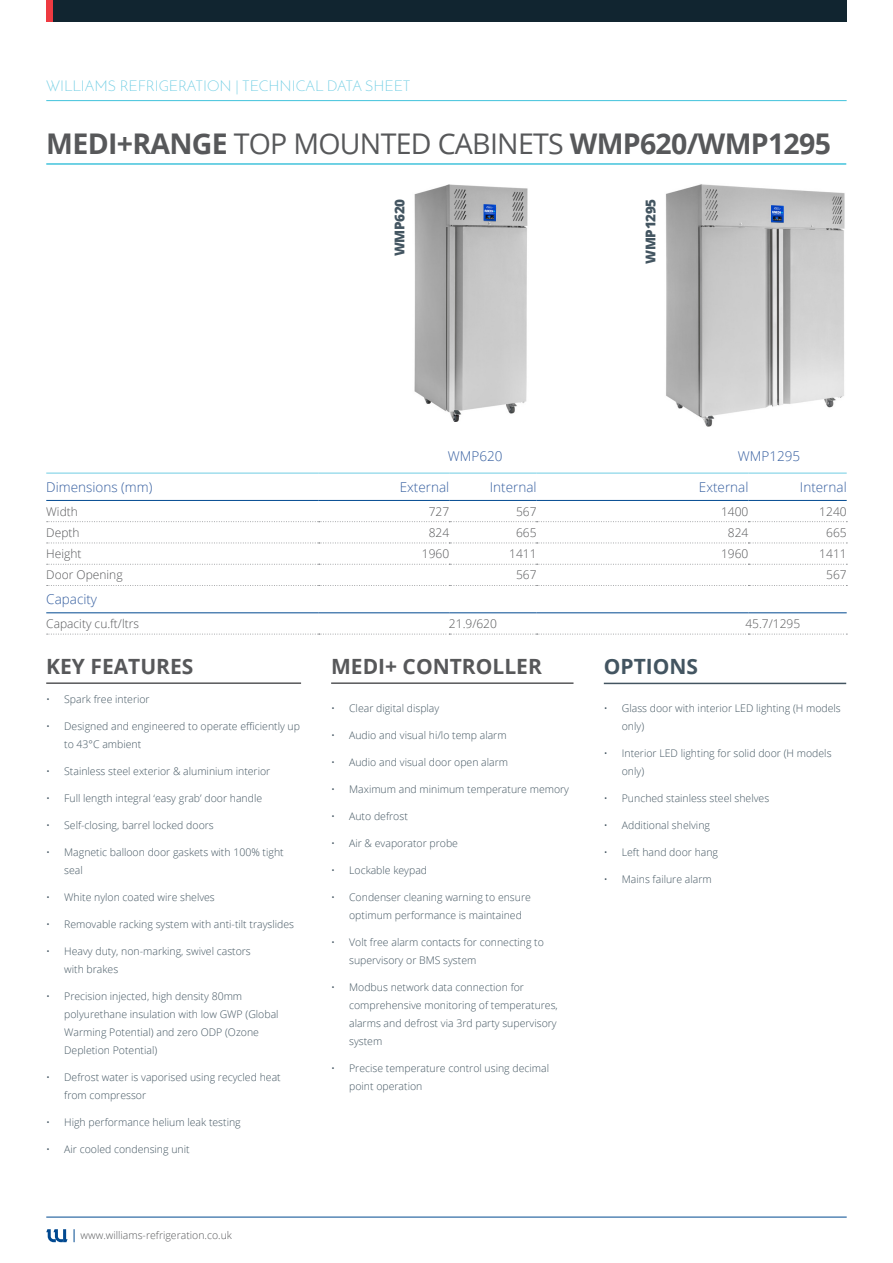
<style>
.page{position:relative;width:893px;height:1263px;background:#fff}
.page>*{position:absolute;margin:0;border:0;box-sizing:border-box;transform-origin:0 0}
.t1{font:700 28.5px "Open Sans";letter-spacing:-.025em;color:#57585a}
.t2{font:700 21px "Open Sans";color:#57585a}
.t3{font:700 21px "Open Sans";color:#435561}
.t4{font:300 15px "Josefin Sans";color:#6fcde3}
.Table-H4-LightRight{font:300 13.5px "Open Sans";color:#365fa0}
.Table-H4-Light{font:300 13.5px "Open Sans";color:#365fa0}
.Table-H4-Light_centr{font:300 13.5px "Open Sans";color:#365fa0}
.t5{font:800 13.5px "Open Sans";letter-spacing:-.03em;color:#435561}
.Table_Body_Right{font:300 12px "Open Sans";color:#57585a}
.TableBody_Data{font:300 12px "Open Sans";color:#57585a}
.t6{font:300 10.5px/18px "Open Sans";color:#435561}
.t7{font:300 10.5px "Open Sans";color:#57585a}
.s1{font-weight:400}
</style>
<div class="page">
<hr style="left:46px;top:100px;width:801px;height:1px;background:#42c3dc">
<div style="left:53px;top:0;width:794px;height:21px;background:#112530"></div>
<div style="left:47px;top:0;width:6px;height:21px;background:#ee3a41"></div>
<hr style="left:46px;top:500px;width:273px;height:1px;background:#014990">
<hr style="left:46px;top:612px;width:273px;height:1px;background:#014990">
<svg style="left:47px;top:634px;width:800px;height:1px"></svg>
<hr style="left:319px;top:500px;width:130px;height:1px;background:#014990">
<hr style="left:449px;top:500px;width:88px;height:1px;background:#014990">
<hr style="left:537px;top:500px;width:211px;height:1px;background:#014990">
<hr style="left:748px;top:500px;width:99px;height:1px;background:#014990">
<hr style="left:46px;top:473px;width:273px;height:1px;background:#6fcde3">
<hr style="left:537px;top:473px;width:211px;height:1px;background:#6fcde3">
<hr style="left:748px;top:473px;width:99px;height:1px;background:#6fcde3">
<svg style="left:47px;top:521px;width:800px;height:1px"></svg>
<svg style="left:47px;top:543px;width:800px;height:1px"></svg>
<svg style="left:47px;top:564px;width:800px;height:1px"></svg>
<hr style="left:319px;top:473px;width:130px;height:1px;background:#6fcde3">
<hr style="left:449px;top:473px;width:88px;height:1px;background:#6fcde3">
<svg style="left:47px;top:585px;width:800px;height:1px"></svg>
<hr style="left:319px;top:612px;width:130px;height:1px;background:#014990">
<hr style="left:449px;top:612px;width:88px;height:1px;background:#014990">
<hr style="left:537px;top:612px;width:211px;height:1px;background:#014990">
<hr style="left:748px;top:612px;width:99px;height:1px;background:#014990">
<hr style="left:46px;top:682px;width:255px;height:2px;background:#57585a">
<hr style="left:604px;top:683px;width:242px;height:1px;background:#435561">
<hr style="left:331px;top:682px;width:242px;height:2px;background:#57585a">
<hr style="left:46px;top:163px;width:800px;height:2px;background:#42c3dc">
<img style="left:666px;top:184px;width:179px;height:242px">
<img style="left:414px;top:185px;width:114px;height:237px">
<hr style="left:46px;top:1217px;width:801px;height:1px;background:#014990">
<svg style="left:46px;top:1229px;width:22px;height:13px"></svg>
<svg style="left:74px;top:1229px;width:1px;height:13px"></svg>
<h3 class="t4" style="left:46px;top:77px;width:366px">WILLIAMS REFRIGERATION | TECHNICAL DATA SHEET</h3>
<h1 class="t1" style="left:46px;top:124px;width:786px">MEDI+RANGE <span class="s1">TOP MOUNTED CABINETS</span> WMP620/WMP1295</h1>
<p class="t5" style="left:389px;top:256px;width:59px;rotate:-90deg">WMP620</p>
<p class="t5" style="left:640px;top:264px;width:66px;rotate:-90deg">WMP1295</p>
<p class="Table-H4-Light_centr" style="left:448px;top:447px;width:56px">WMP620</p>
<p class="Table-H4-Light_centr" style="left:738px;top:447px;width:64px">WMP1295</p>
<p class="Table-H4-Light" style="left:46px;top:478px;width:108px">Dimensions (mm)</p>
<p class="Table-H4-LightRight" style="left:400px;top:478px;width:51px">External</p>
<p class="Table-H4-LightRight" style="left:490px;top:478px;width:48px">Internal</p>
<p class="Table-H4-LightRight" style="left:699px;top:478px;width:51px">External</p>
<p class="Table-H4-LightRight" style="left:800px;top:478px;width:48px">Internal</p>
<p class="TableBody_Data" style="left:46px;top:503px;width:33px">Width</p>
<p class="Table_Body_Right" style="left:429px;top:503px;width:22px">727</p>
<p class="Table_Body_Right" style="left:516px;top:503px;width:22px">567</p>
<p class="Table_Body_Right" style="left:721px;top:503px;width:29px">1400</p>
<p class="Table_Body_Right" style="left:819px;top:503px;width:29px">1240</p>
<p class="TableBody_Data" style="left:46px;top:524px;width:35px">Depth</p>
<p class="Table_Body_Right" style="left:429px;top:524px;width:22px">824</p>
<p class="Table_Body_Right" style="left:516px;top:524px;width:22px">665</p>
<p class="Table_Body_Right" style="left:728px;top:524px;width:22px">824</p>
<p class="Table_Body_Right" style="left:826px;top:524px;width:22px">665</p>
<p class="TableBody_Data" style="left:46px;top:546px;width:37px">Height</p>
<p class="Table_Body_Right" style="left:422px;top:546px;width:29px">1960</p>
<p class="Table_Body_Right" style="left:509px;top:546px;width:29px">1411</p>
<p class="Table_Body_Right" style="left:721px;top:546px;width:29px">1960</p>
<p class="Table_Body_Right" style="left:819px;top:546px;width:29px">1411</p>
<p class="TableBody_Data" style="left:46px;top:567px;width:78px">Door Opening</p>
<p class="Table_Body_Right" style="left:516px;top:567px;width:22px">567</p>
<p class="Table_Body_Right" style="left:826px;top:567px;width:22px">567</p>
<p class="Table-H4-Light" style="left:46px;top:590px;width:52px">Capacity</p>
<p class="TableBody_Data" style="left:46px;top:615px;width:94px">Capacity cu.ft/ltrs</p>
<p class="Table_Body_Right" style="left:449px;top:615px;width:50px">21.9/620</p>
<p class="Table_Body_Right" style="left:745px;top:615px;width:56px">45.7/1295</p>
<h4 class="t2" style="left:46px;top:651px;width:149px">KEY FEATURES</h4>
<p class="t6" style="left:46px;top:690px;width:105px">• Spark free interior</p>
<p class="t6" style="left:64px;top:717px;width:237px;text-indent:-18px">• Designed and engineered to operate efficiently up to 43°C ambient</p>
<p class="t6" style="left:46px;top:762px;width:226px">• Stainless steel exterior &amp; aluminium interior</p>
<p class="t6" style="left:46px;top:789px;width:217px">• Full length integral ‘easy grab’ door handle</p>
<p class="t6" style="left:46px;top:816px;width:169px">• Self-closing, barrel locked doors</p>
<p class="t6" style="left:64px;top:843px;width:221px;text-indent:-18px">• Magnetic balloon door gaskets with 100% tight seal</p>
<p class="t6" style="left:46px;top:888px;width:170px">• White nylon coated wire shelves</p>
<p class="t6" style="left:46px;top:915px;width:249px">• Removable racking system with anti-tilt trayslides</p>
<p class="t6" style="left:64px;top:942px;width:188px;text-indent:-18px">• Heavy duty, non-marking, swivel castors with brakes</p>
<p class="t6" style="left:64px;top:987px;width:216px;text-indent:-18px">• Precision injected, high density 80mm polyurethane insulation with low GWP (Global Warming Potential) and zero ODP (Ozone Depletion Potential)</p>
<p class="t6" style="left:64px;top:1068px;width:218px;text-indent:-18px">• Defrost water is vaporised using recycled heat from compressor</p>
<p class="t6" style="left:46px;top:1113px;width:196px">• High performance helium leak testing</p>
<p class="t6" style="left:46px;top:1140px;width:145px">• Air cooled condensing unit</p>
<h4 class="t2" style="left:331px;top:651px;width:212px">MEDI+ CONTROLLER</h4>
<p class="t6" style="left:331px;top:699px;width:110px">• Clear digital display</p>
<p class="t6" style="left:331px;top:726px;width:177px">• Audio and visual hi/lo temp alarm</p>
<p class="t6" style="left:331px;top:753px;width:179px">• Audio and visual door open alarm</p>
<p class="t6" style="left:331px;top:780px;width:239px">• Maximum and minimum temperature memory</p>
<p class="t6" style="left:331px;top:807px;width:78px">• Auto defrost</p>
<p class="t6" style="left:331px;top:834px;width:128px">• Air &amp; evaporator probe</p>
<p class="t6" style="left:331px;top:861px;width:98px">• Lockable keypad</p>
<p class="t6" style="left:349px;top:888px;width:183px;text-indent:-18px">• Condenser cleaning warning to ensure optimum performance is maintained</p>
<p class="t6" style="left:349px;top:933px;width:196px;text-indent:-18px">• Volt free alarm contacts for connecting to supervisory or BMS system</p>
<p class="t6" style="left:349px;top:978px;width:210px;text-indent:-18px">• Modbus network data connection for comprehensive monitoring of temperatures, alarms and defrost via 3rd party supervisory system</p>
<p class="t6" style="left:349px;top:1059px;width:201px;text-indent:-18px">• Precise temperature control using decimal point operation</p>
<h4 class="t3" style="left:604px;top:652px;width:96px">OPTIONS</h4>
<p class="t6" style="left:622px;top:699px;width:220px;text-indent:-18px">• Glass door with interior LED lighting (H models only)</p>
<p class="t6" style="left:622px;top:744px;width:211px;text-indent:-18px">• Interior LED lighting for solid door (H models only)</p>
<p class="t6" style="left:604px;top:789px;width:167px">• Punched stainless steel shelves</p>
<p class="t6" style="left:604px;top:816px;width:108px">• Additional shelving</p>
<p class="t6" style="left:604px;top:843px;width:116px">• Left hand door hang</p>
<p class="t6" style="left:604px;top:870px;width:109px">• Mains failure alarm</p>
<p class="t7" style="left:81px;top:1228px;width:153px">www.williams-refrigeration.co.uk</p>
</div>
